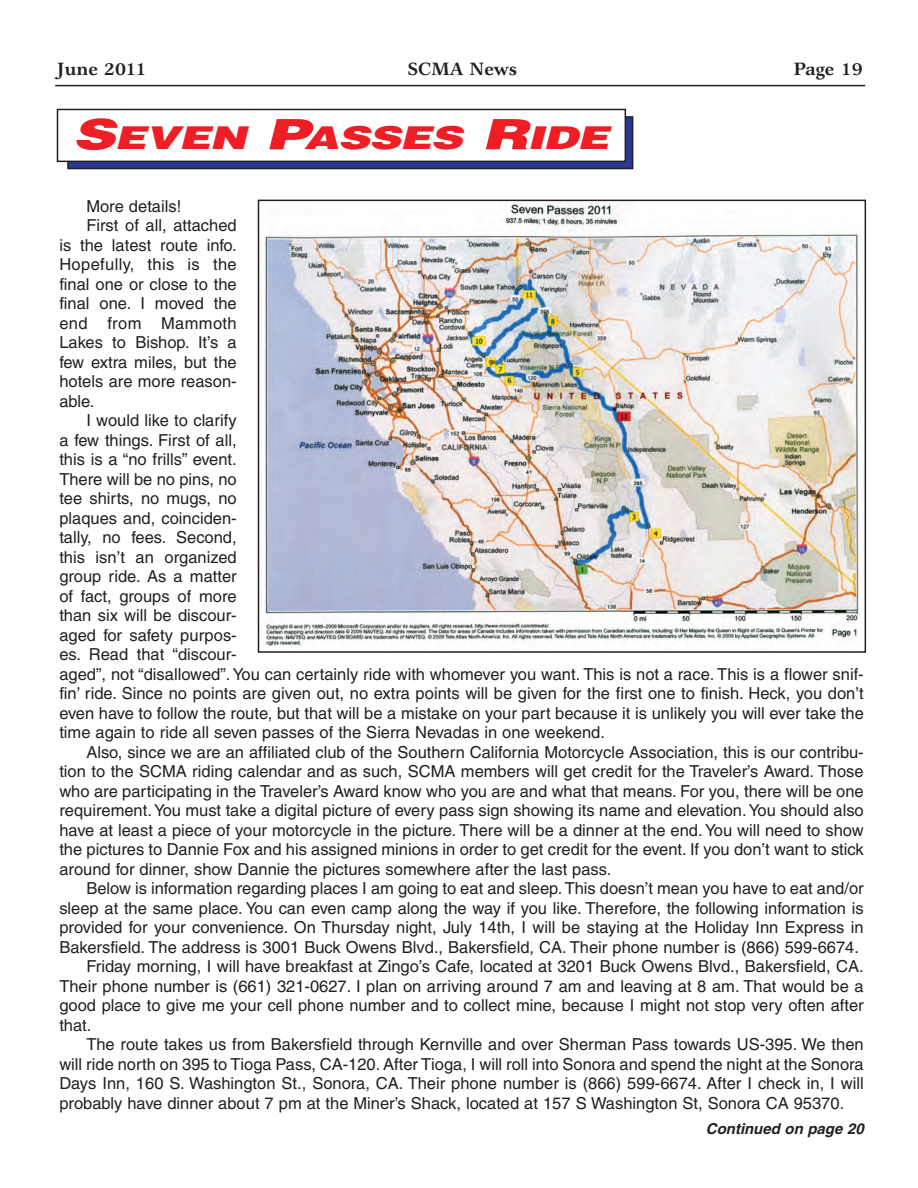
<style>
.page{position:relative;width:918px;height:1188px;background:#fff}
.page>*{position:absolute;margin:0;border:0;box-sizing:border-box;transform-origin:0 0}
.t1{font:italic 900 31.5px "Helvetica";color:#ee1e24;scale:1.41 1}
.t2{font:700 18px "Garth Graphic";color:#231f20}
.t3{font:16.5px "Helvetica";color:#231f20}
.t4{font:16.5px "Helvetica";letter-spacing:.02em;color:#231f20}
.t5{font:italic 700 15px "Helvetica";color:#231f20}
.s1{font-size:42px}
</style>
<div class="page">
<hr style="left:55px;top:85px;width:810px;height:1px;background:#231f20">
<div style="left:68px;top:117px;width:565px;height:52px;background:#293795"></div>
<div style="left:67px;top:116px;width:566px;height:53px;border:1px solid #231f20"></div>
<div style="left:58px;top:109px;width:567px;height:52px;background:#fff"></div>
<div style="left:57px;top:109px;width:569px;height:53px;border:1px solid #231f20"></div>
<img style="left:264px;top:203px;width:596px;height:444px">
<div style="left:258px;top:200px;width:608px;height:453px;border:2px solid #231f20"></div>
<p class="t2" style="left:57px;top:62px;width:91px">June 2011</p>
<p class="t2" style="left:408px;top:62px;width:111px">SCMA News</p>
<p class="t2" style="left:793px;top:62px;width:71px">Page 19</p>
<h1 class="t1" style="left:72px;top:127px;width:387px"><span class="s1">S</span>EVEN <span class="s1">P</span>ASSES <span class="s1">R</span>IDE</h1>
<p class="t3" style="left:86px;top:200px;width:96px">More details!</p>
<p class="t3" style="left:86px;top:219px;width:152px">First of all, attached</p>
<p class="t3" style="left:59px;top:239px;width:179px">is the latest route info.</p>
<p class="t4" style="left:59px;top:258px;width:179px">Hopefully, this is the</p>
<p class="t3" style="left:59px;top:278px;width:179px">final one or close to the</p>
<p class="t3" style="left:59px;top:297px;width:179px">final one. I moved the</p>
<p class="t4" style="left:59px;top:317px;width:179px">end from Mammoth</p>
<p class="t3" style="left:59px;top:336px;width:179px">Lakes to Bishop. It’s a</p>
<p class="t3" style="left:59px;top:356px;width:179px">few extra miles, but the</p>
<p class="t3" style="left:59px;top:375px;width:179px">hotels are more reason-</p>
<p class="t3" style="left:59px;top:395px;width:37px">able.</p>
<p class="t3" style="left:86px;top:414px;width:152px">I would like to clarify</p>
<p class="t3" style="left:59px;top:434px;width:179px">a few things. First of all,</p>
<p class="t3" style="left:59px;top:453px;width:179px">this is a “no frills” event.</p>
<p class="t3" style="left:59px;top:473px;width:179px">There will be no pins, no</p>
<p class="t3" style="left:59px;top:492px;width:179px">tee shirts, no mugs, no</p>
<p class="t3" style="left:59px;top:512px;width:179px">plaques and, coinciden-</p>
<p class="t3" style="left:59px;top:531px;width:179px">tally, no fees. Second,</p>
<p class="t3" style="left:59px;top:551px;width:179px">this isn’t an organized</p>
<p class="t3" style="left:59px;top:570px;width:179px">group ride. As a matter</p>
<p class="t3" style="left:59px;top:590px;width:179px">of fact, groups of more</p>
<p class="t3" style="left:59px;top:609px;width:179px">than six will be discour-</p>
<p class="t3" style="left:59px;top:629px;width:179px">aged for safety purpos-</p>
<p class="t3" style="left:59px;top:648px;width:179px">es. Read that “discour-</p>
<p class="t3" style="left:59px;top:668px;width:806px">aged”, not “disallowed”. You can certainly ride with whomever you want. This is not a race. This is a flower snif-</p>
<p class="t3" style="left:59px;top:687px;width:806px">fin’ ride. Since no points are given out, no extra points will be given for the first one to finish. Heck, you don’t</p>
<p class="t3" style="left:59px;top:707px;width:806px">even have to follow the route, but that will be a mistake on your part because it is unlikely you will ever take the</p>
<p class="t3" style="left:59px;top:726px;width:547px">time again to ride all seven passes of the Sierra Nevadas in one weekend.</p>
<p class="t3" style="left:86px;top:746px;width:779px">Also, since we are an affiliated club of the Southern California Motorcycle Association, this is our contribu-</p>
<p class="t3" style="left:59px;top:765px;width:806px">tion to the SCMA riding calendar and as such, SCMA members will get credit for the Traveler’s Award. Those</p>
<p class="t3" style="left:59px;top:785px;width:806px">who are participating in the Traveler’s Award know who you are and what that means. For you, there will be one</p>
<p class="t3" style="left:59px;top:804px;width:806px">requirement.You must take a digital picture of every pass sign showing its name and elevation.You should also</p>
<p class="t3" style="left:59px;top:824px;width:806px">have at least a piece of your motorcycle in the picture. There will be a dinner at the end. You will need to show</p>
<p class="t3" style="left:59px;top:843px;width:806px">the pictures to Dannie Fox and his assigned minions in order to get credit for the event. If you don’t want to stick</p>
<p class="t3" style="left:59px;top:863px;width:554px">around for dinner, show Dannie the pictures somewhere after the last pass.</p>
<p class="t3" style="left:86px;top:882px;width:779px">Below is information regarding places I am going to eat and sleep.This doesn’t mean you have to eat and/or</p>
<p class="t3" style="left:59px;top:902px;width:806px">sleep at the same place. You can even camp along the way if you like. Therefore, the following information is</p>
<p class="t3" style="left:59px;top:921px;width:806px">provided for your convenience. On Thursday night, July 14th, I will be staying at the Holiday Inn Express in</p>
<p class="t3" style="left:59px;top:941px;width:801px">Bakersfield. The address is 3001 Buck Owens Blvd., Bakersfield, CA. Their phone number is (866) 599-6674.</p>
<p class="t3" style="left:86px;top:960px;width:779px">Friday morning, I will have breakfast at Zingo’s Cafe, located at 3201 Buck Owens Blvd., Bakersfield, CA.</p>
<p class="t3" style="left:59px;top:980px;width:806px">Their phone number is (661) 321-0627. I plan on arriving around 7 am and leaving at 8 am. That would be a</p>
<p class="t3" style="left:59px;top:999px;width:806px">good place to give me your cell phone number and to collect mine, because I might not stop very often after</p>
<p class="t3" style="left:59px;top:1019px;width:34px">that.</p>
<p class="t3" style="left:86px;top:1038px;width:779px">The route takes us from Bakersfield through Kernville and over Sherman Pass towards US-395. We then</p>
<p class="t3" style="left:59px;top:1058px;width:806px">will ride north on 395 to Tioga Pass, CA-120. After Tioga, I will roll into Sonora and spend the night at the Sonora</p>
<p class="t3" style="left:59px;top:1077px;width:806px">Days Inn, 160 S. Washington St., Sonora, CA. Their phone number is (866) 599-6674. After I check in, I will</p>
<p class="t3" style="left:59px;top:1097px;width:786px">probably have dinner about 7 pm at the Miner’s Shack, located at 157 S Washington St, Sonora CA 95370.</p>
<p class="t5" style="left:706px;top:1123px;width:162px">Continued on page 20</p>
</div>
